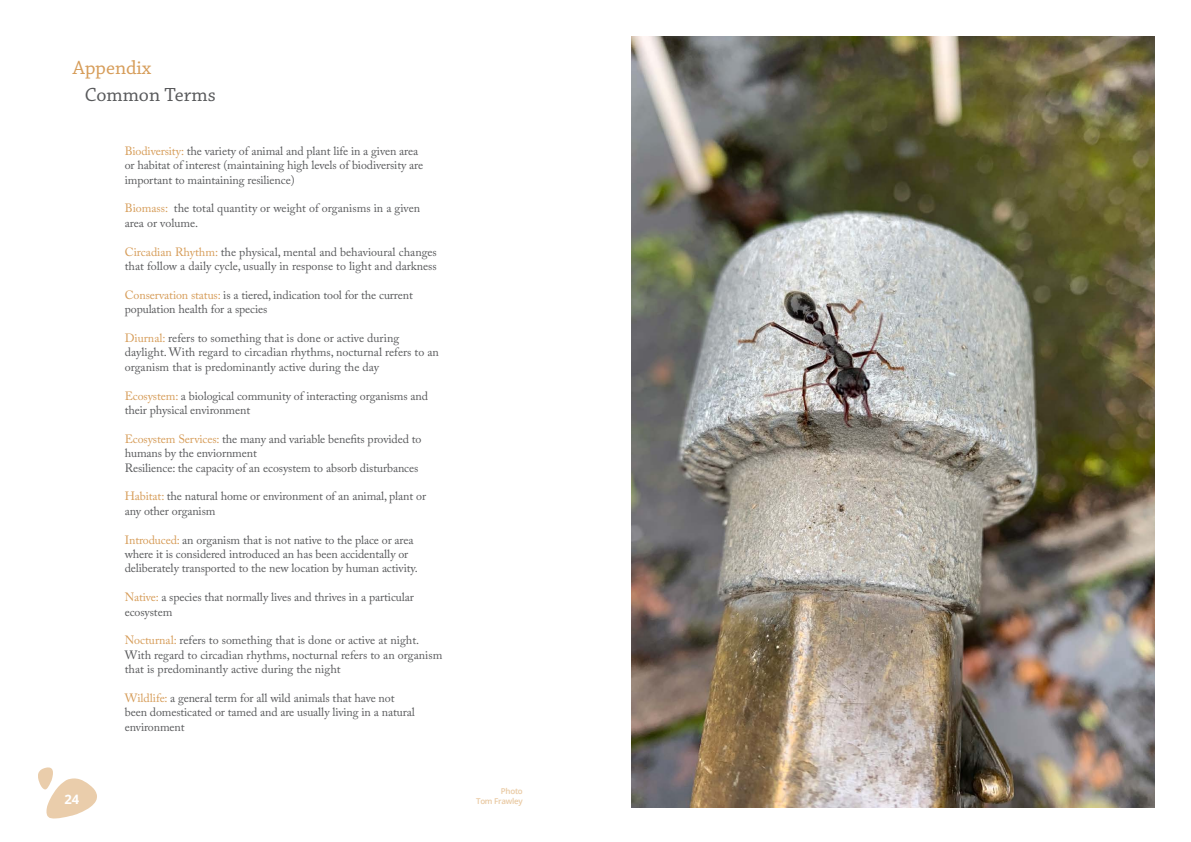
<style>
.page{position:relative;width:1191px;height:842px;background:#fff}
.page>*{position:absolute;margin:0;border:0;box-sizing:border-box;transform-origin:0 0}
.t1{font:20px "Chaparral Pro";color:#58595b}
.t2{font:20px "Chaparral Pro";color:#d69c58}
.t3{font:700 13px "Open Sans";color:#fff}
.t4{font:12px/14.4px "Adobe Caslon Pro";letter-spacing:-.01em;color:#58595b}
.t5{font:600 8px/9.6px "Open Sans";letter-spacing:-.03em;color:#e9c9a2;text-align:right}
.s1{color:#d69c58}
</style>
<div class="page">
<svg style="left:38px;top:767px;width:59px;height:51px"></svg>
<img style="left:631px;top:36px;width:524px;height:772px">
<h1 class="t2" style="left:73px;top:56px;width:80px">Appendix</h1>
<h1 class="t1" style="left:85px;top:84px;width:133px">Common Terms</h1>
<p class="t3" style="left:64px;top:790px;width:16px">24</p>
<p class="t4" style="left:125px;top:143px;width:300px"><span class="s1">Biodiversity:</span> the variety of animal and plant life in a given area or habitat of interest (maintaining high levels of biodiversity are important to maintaining resilience)</p>
<p class="t4" style="left:125px;top:201px;width:297px"><span class="s1">Biomass:</span> the total quantity or weight of organisms in a given area or volume.</p>
<p class="t4" style="left:125px;top:244px;width:314px"><span class="s1">Circadian Rhythm:</span> the physical, mental and behavioural changes that follow a daily cycle, usually in response to light and darkness</p>
<p class="t4" style="left:125px;top:287px;width:290px"><span class="s1">Conservation status:</span> is a tiered, indication tool for the current population health for a species</p>
<p class="t4" style="left:125px;top:331px;width:316px"><span class="s1">Diurnal:</span> refers to something that is done or active during daylight. With regard to circadian rhythms, nocturnal refers to an organism that is predominantly active during the day</p>
<p class="t4" style="left:125px;top:388px;width:305px"><span class="s1">Ecosystem:</span> a biological community of interacting organisms and their physical environment</p>
<p class="t4" style="left:125px;top:431px;width:298px"><span class="s1">Ecosystem Services:</span> the many and variable benefits provided to humans by the enviornment<br>Resilience: the capacity of an ecosystem to absorb disturbances</p>
<p class="t4" style="left:125px;top:489px;width:303px"><span class="s1">Habitat:</span> the natural home or environment of an animal, plant or any other organism</p>
<p class="t4" style="left:125px;top:532px;width:294px"><span class="s1">Introduced:</span> an organism that is not native to the place or area where it is considered introduced an has been accidentally or deliberately transported to the new location by human activity.</p>
<p class="t4" style="left:125px;top:590px;width:290px"><span class="s1">Native:</span> a species that normally lives and thrives in a particular ecosystem</p>
<p class="t4" style="left:125px;top:633px;width:319px"><span class="s1">Nocturnal:</span> refers to something that is done or active at night.<br>With regard to circadian rhythms, nocturnal refers to an organism that is predominantly active during the night</p>
<p class="t4" style="left:125px;top:691px;width:291px"><span class="s1">Wildlife:</span> a general term for all wild animals that have not been domesticated or tamed and are usually living in a natural environment</p>
<p class="t5" style="left:476px;top:786px;width:48px">Photo<br>Tom Frawley</p>
</div>
